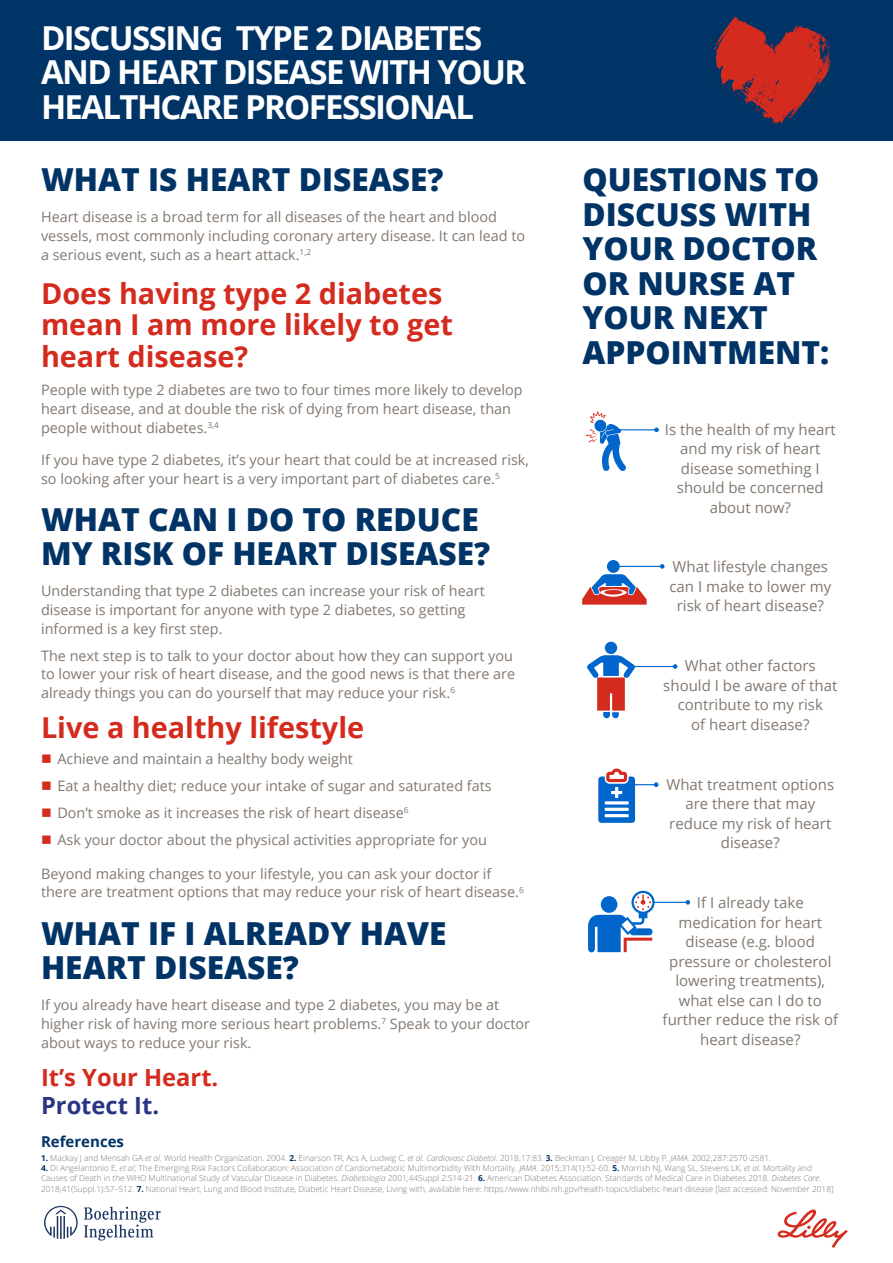
<style>
.page{position:relative;width:893px;height:1263px;background:#fff}
.page>*{position:absolute;margin:0;border:0;box-sizing:border-box;transform-origin:0 0}
.t1{font:700 33px/34.5px "Open Sans";letter-spacing:-.05em;color:#fff}
.t2{font:800 31.65px/34.5px "Open Sans";color:#036}
.t3{font:700 28.8px/31.7px "Open Sans";color:#d52b1e}
.t4{font:700 23.7px "Open Sans";color:#d52b1e}
.t5{font:700 23.7px "Open Sans";color:#283583}
.t6{font:15px/19.5px "Open Sans";color:#82786f;text-align:center}
.t7{font:700 15px "Open Sans";color:#036}
.t8{font:14.4px/18.8px "Open Sans";color:#82786f}
.t9{font:300 8.25px/9.9px "Open Sans";color:#82786f}
.s1{color:#d52b1e}
.s2{font-weight:700;color:#036}
.s3{font-style:italic}
</style>
<div class="page">
<svg style="left:44px;top:1206px;width:117px;height:34px"></svg>
<svg style="left:778px;top:1209px;width:70px;height:39px"></svg>
<div style="left:0;top:0;width:893px;height:140px;background:#036"></div>
<svg style="left:714px;top:17px;width:119px;height:108px"></svg>
<hr style="left:614px;top:429px;width:42px;height:1px;background:#06c">
<svg style="left:654px;top:427px;width:5px;height:5px"></svg>
<hr style="left:633px;top:666px;width:42px;height:1px;background:#06c">
<svg style="left:673px;top:664px;width:4px;height:5px"></svg>
<hr style="left:654px;top:902px;width:34px;height:1px;background:#06c">
<svg style="left:685px;top:900px;width:5px;height:5px"></svg>
<hr style="left:616px;top:566px;width:46px;height:1px;background:#06c">
<svg style="left:660px;top:564px;width:4px;height:5px"></svg>
<svg style="left:582px;top:560px;width:71px;height:45px"></svg>
<svg style="left:604px;top:590px;width:18px;height:4px"></svg>
<svg style="left:598px;top:768px;width:60px;height:55px"></svg>
<svg style="left:585px;top:411px;width:45px;height:60px"></svg>
<svg style="left:587px;top:641px;width:63px;height:78px"></svg>
<svg style="left:588px;top:890px;width:69px;height:63px"></svg>
<h1 class="t1" style="left:41px;top:20px;width:487px">DISCUSSING TYPE 2 DIABETES<br>AND HEART DISEASE WITH YOUR<br>HEALTHCARE PROFESSIONAL</h1>
<h2 class="t2" style="left:41px;top:161px;width:404px">WHAT IS HEART DISEASE?</h2>
<p class="t8" style="left:41px;top:207px;width:486px">Heart disease is a broad term for all diseases of the heart and blood vessels, most commonly including coronary artery disease. It can lead to a serious event, such as a heart attack.<sup>1,2</sup></p>
<h3 class="t3" style="left:41px;top:277px;width:413px">Does having type 2 diabetes mean I am more likely to get heart disease?</h3>
<p class="t8" style="left:41px;top:380px;width:483px">People with type 2 diabetes are two to four times more likely to develop heart disease, and at double the risk of dying from heart disease, than people without diabetes.<sup>3,4</sup></p>
<p class="t8" style="left:41px;top:450px;width:489px">If you have type 2 diabetes, it’s your heart that could be at increased risk, so looking after your heart is a very important part of diabetes care.<sup>5</sup></p>
<h2 class="t2" style="left:41px;top:500px;width:451px">WHAT CAN I DO TO REDUCE<br>MY RISK OF HEART DISEASE?</h2>
<p class="t8" style="left:41px;top:581px;width:445px">Understanding that type 2 diabetes can increase your risk of heart disease is important for anyone with type 2 diabetes, so getting informed is a key first step.</p>
<p class="t8" style="left:41px;top:645px;width:476px">The next step is to talk to your doctor about how they can support you to lower your risk of heart disease, and the good news is that there are already things you can do yourself that may reduce your risk.<sup>6</sup></p>
<h3 class="t3" style="left:41px;top:711px;width:325px">Live a healthy lifestyle</h3>
<p class="t8" style="left:41px;top:749px;width:313px"><span class="s1">■</span> Achieve and maintain a healthy body weight</p>
<p class="t8" style="left:41px;top:776px;width:452px"><span class="s1">■</span> Eat a healthy diet; reduce your intake of sugar and saturated fats</p>
<p class="t8" style="left:41px;top:803px;width:369px"><span class="s1">■</span> Don’t smoke as it increases the risk of heart disease<sup>6</sup></p>
<p class="t8" style="left:41px;top:830px;width:447px"><span class="s1">■</span> Ask your doctor about the physical activities appropriate for you</p>
<p class="t8" style="left:41px;top:864px;width:484px">Beyond making changes to your lifestyle, you can ask your doctor if there are treatment options that may reduce your risk of heart disease.<sup>6</sup></p>
<h2 class="t2" style="left:41px;top:914px;width:407px">WHAT IF I ALREADY HAVE<br>HEART DISEASE?</h2>
<p class="t8" style="left:41px;top:995px;width:491px">If you already have heart disease and type 2 diabetes, you may be at higher risk of having more serious heart problems.<sup>7</sup> Speak to your doctor about ways to reduce your risk.</p>
<h3 class="t4" style="left:41px;top:1060px;width:179px">It’s Your Heart.</h3>
<h3 class="t5" style="left:41px;top:1088px;width:120px">Protect It.</h3>
<h2 class="t2" style="left:583px;top:161px;width:248px">QUESTIONS TO<br>DISCUSS WITH<br>YOUR DOCTOR<br>OR NURSE AT<br>YOUR NEXT<br>APPOINTMENT:</h2>
<p class="t6" style="left:665px;top:419px;width:173px">Is the health of my heart and my risk of heart disease something I should be concerned about now?</p>
<p class="t6" style="left:669px;top:557px;width:163px">What lifestyle changes can I make to lower my risk of heart disease?</p>
<p class="t6" style="left:663px;top:656px;width:176px">What other factors should I be aware of that contribute to my risk<br>of heart disease?</p>
<p class="t6" style="left:666px;top:774px;width:169px">What treatment options are there that may reduce my risk of heart disease?</p>
<p class="t6" style="left:663px;top:893px;width:177px">If I already take medication for heart disease (e.g. blood pressure or cholesterol lowering treatments), what else can I do to further reduce the risk of heart disease?</p>
<p class="t7" style="left:41px;top:1131px;width:84px">References</p>
<p class="t9" style="left:41px;top:1153px;width:731px"><span class="s2">1.</span> Mackay J and Mensah GA <span class="s3">et al.</span> World Health Organization. 2004. <span class="s2">2.</span> Einarson TR, Acs A, Ludwig C, <span class="s3">et al. Cardiovasc Diabetol.</span> 2018;17:83. <span class="s2">3.</span> Beckman J, Creager M, Libby P. <span class="s3">JAMA</span>. 2002;287:2570-2581.</p>
<p class="t9" style="left:41px;top:1163px;width:782px"><span class="s2">4.</span> Di Angelantonio E, <span class="s3">et al;</span> The Emerging Risk Factors Collaboration: Association of Cardiometabolic Multimorbidity With Mortality. <span class="s3">JAMA</span>. 2015;314(1):52-60. <span class="s2">5.</span> Morrish NJ, Wang SL, Stevens LK, <span class="s3">et al.</span> Mortality and<br>Causes of Death in the WHO Multinational Study of Vascular Disease in Diabetes. <span class="s3">Diabetologia</span> 2001;44Suppl 2:S14-21. <span class="s2">6.</span> American Diabetes Association. Standards of Medical Care in Diabetes 2018. <span class="s3">Diabetes Care</span>.</p>
<p class="t9" style="left:41px;top:1183px;width:794px">2018;41(Suppl.1):S7–S12. <span class="s2">7.</span> National Heart, Lung and Blood Institute, Diabetic Heart Disease, Living with, available here: https://www.nhlbi.nih.gov/health-topics/diabetic-heart-disease [last accessed: November 2018]</p>
</div>
